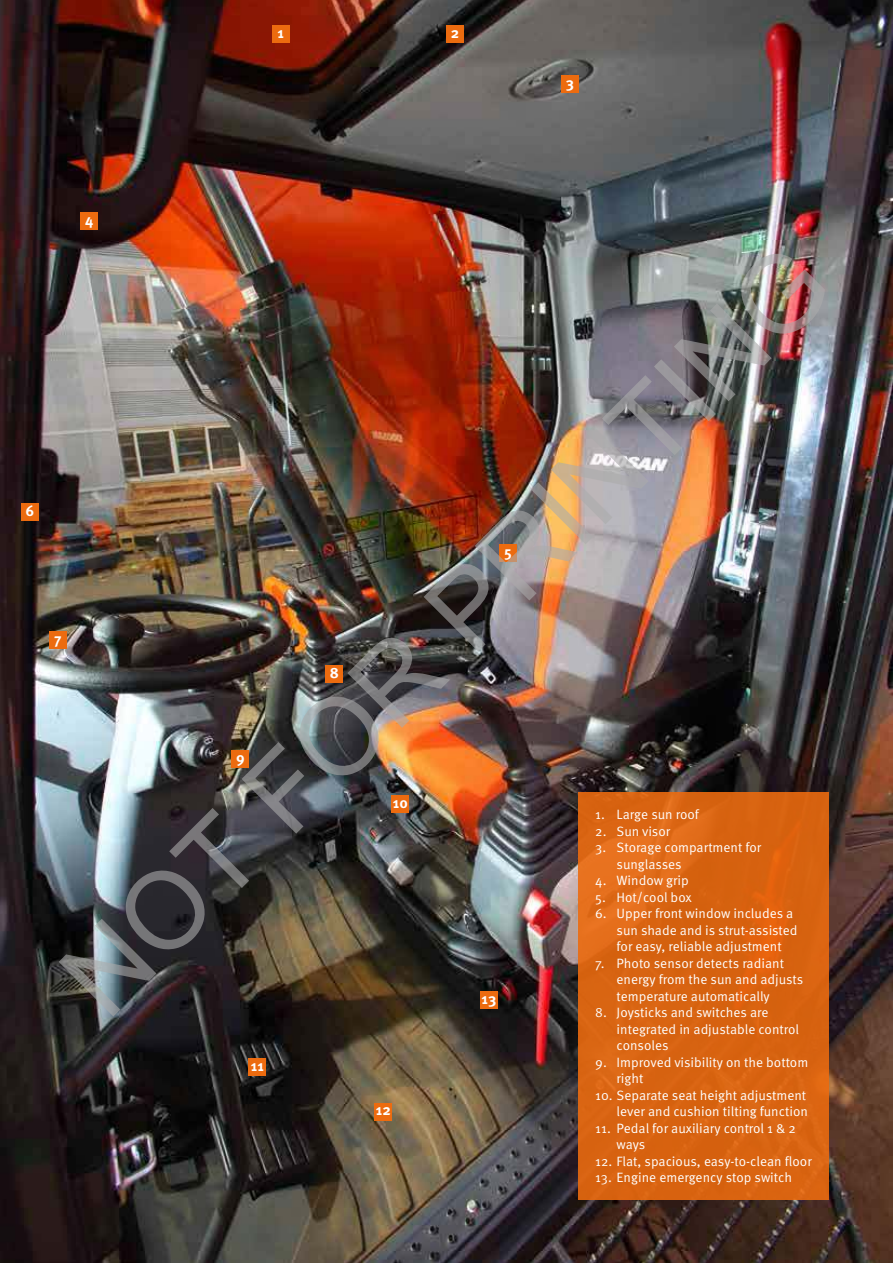
<style>
.page{position:relative;width:893px;height:1263px;background:#fff}
.page>*{position:absolute;margin:0;border:0;box-sizing:border-box;transform-origin:0 0}
.t1{font:108px "Arial";color:rgb(171 171 171/.6)}
.t2{font:700 15px "Meta Pro";color:#fff}
.t3{font:13.5px/16.5px "Meta Pro Norm";color:#fff}
</style>
<div class="page">
<img style="left:0;top:0;width:893px;height:1263px">
<div style="left:272px;top:26px;width:17px;height:17px;background:#ec6b0f"></div>
<div style="left:446px;top:26px;width:17px;height:17px;background:#ec6b0f"></div>
<div style="left:561px;top:76px;width:17px;height:17px;background:#ec6b0f"></div>
<div style="left:500px;top:544px;width:17px;height:17px;background:#ec6b0f"></div>
<div style="left:21px;top:503px;width:17px;height:17px;background:#ec6b0f"></div>
<div style="left:49px;top:631px;width:17px;height:17px;background:#ec6b0f"></div>
<div style="left:81px;top:213px;width:17px;height:17px;background:#ec6b0f"></div>
<div style="left:326px;top:665px;width:17px;height:17px;background:#ec6b0f"></div>
<div style="left:232px;top:751px;width:17px;height:17px;background:#ec6b0f"></div>
<div style="left:392px;top:795px;width:17px;height:17px;background:#ec6b0f"></div>
<div style="left:375px;top:1103px;width:17px;height:17px;background:#ec6b0f"></div>
<div style="left:480px;top:991px;width:17px;height:17px;background:#ec6b0f"></div>
<div style="left:249px;top:1059px;width:17px;height:17px;background:#ec6b0f"></div>
<div style="left:578px;top:792px;width:251px;height:407px;background:linear-gradient(to right,#db6715,#d8620f)"></div>
<p class="t2" style="left:277px;top:26px;width:8px">1</p>
<p class="t2" style="left:451px;top:26px;width:10px">2</p>
<p class="t2" style="left:566px;top:76px;width:10px">3</p>
<p class="t2" style="left:25px;top:503px;width:10px">6</p>
<p class="t2" style="left:85px;top:213px;width:10px">4</p>
<h1 class="t1" style="left:37px;top:951px;width:1033px;rotate:-45deg">NOT FOR PRINTING</h1>
<p class="t2" style="left:504px;top:545px;width:9px">5</p>
<p class="t2" style="left:54px;top:632px;width:9px">7</p>
<p class="t2" style="left:330px;top:665px;width:11px">8</p>
<p class="t2" style="left:236px;top:751px;width:10px">9</p>
<p class="t2" style="left:393px;top:795px;width:16px">10</p>
<p class="t3" style="left:595px;top:807px;width:105px">1. Large sun roof</p>
<p class="t3" style="left:595px;top:823px;width:76px">2. Sun visor</p>
<p class="t3" style="left:617px;top:840px;width:146px;text-indent:-21px">3. Storage compartment for sunglasses</p>
<p class="t3" style="left:595px;top:873px;width:95px">4. Window grip</p>
<p class="t3" style="left:595px;top:889px;width:98px">5. Hot/cool box</p>
<p class="t3" style="left:617px;top:906px;width:183px;text-indent:-21px">6. Upper front window includes a sun shade and is strut-assisted for easy, reliable adjustment</p>
<p class="t3" style="left:617px;top:955px;width:188px;text-indent:-21px">7. Photo sensor detects radiant energy from the sun and adjusts temperature automatically</p>
<p class="t3" style="left:617px;top:1005px;width:184px;text-indent:-21px">8. Joysticks and switches are integrated in adjustable control consoles</p>
<p class="t3" style="left:617px;top:1054px;width:193px;text-indent:-21px">9. Improved visibility on the bottom right</p>
<p class="t3" style="left:595px;top:1087px;width:214px;text-align:right">10. Separate seat height adjustment lever and cushion tilting function</p>
<p class="t3" style="left:617px;top:1120px;width:181px;text-indent:-21px">11. Pedal for auxiliary control 1 &amp; 2 ways</p>
<p class="t3" style="left:595px;top:1153px;width:218px">12. Flat, spacious, easy-to-clean floor</p>
<p class="t3" style="left:595px;top:1170px;width:198px">13. Engine emergency stop switch</p>
<p class="t2" style="left:482px;top:991px;width:16px">13</p>
<p class="t2" style="left:251px;top:1059px;width:14px">11</p>
<p class="t2" style="left:376px;top:1103px;width:16px">12</p>
</div>
